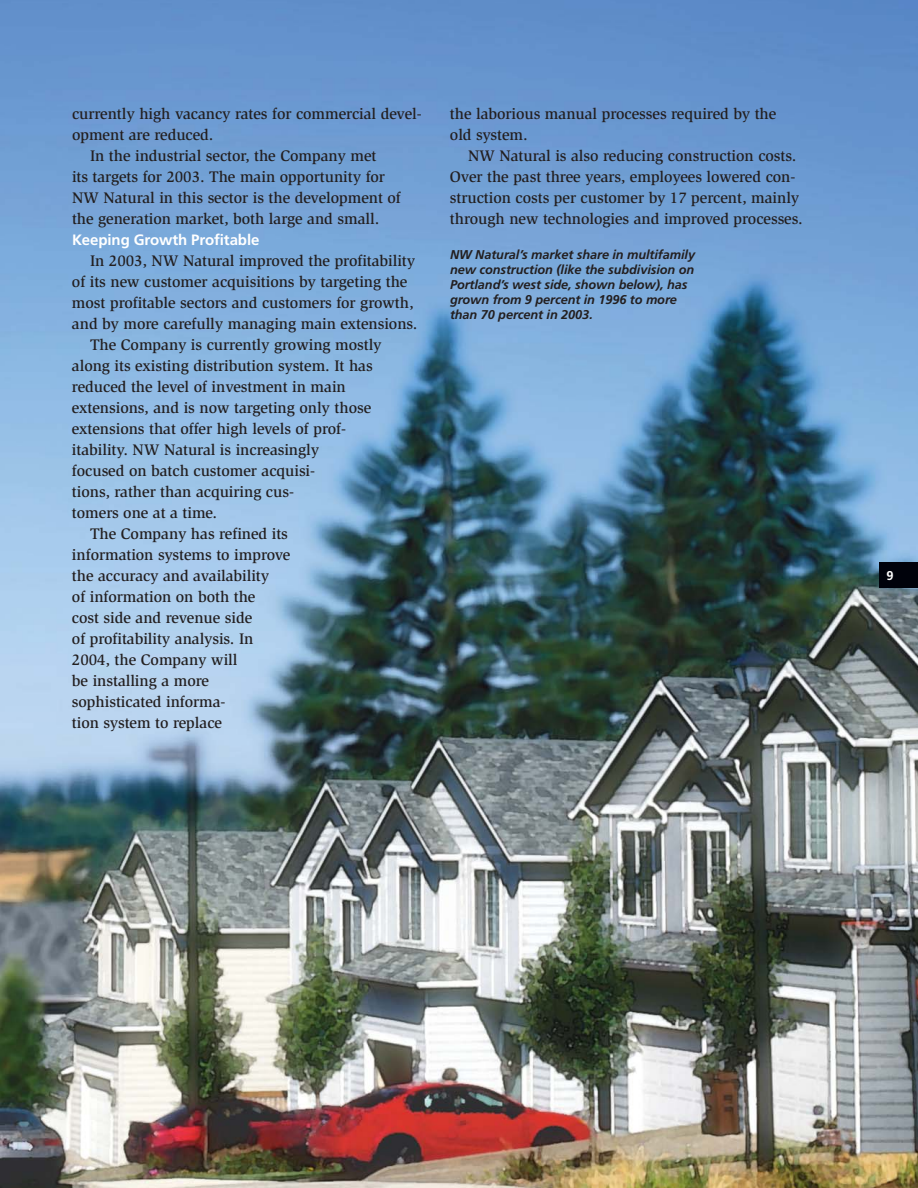
<style>
.page{position:relative;width:918px;height:1188px;background:#fff}
.page>*{position:absolute;margin:0;border:0;box-sizing:border-box;transform-origin:0 0}
.t1{font:500 15.75px/21px "Slimbach";letter-spacing:-.005em;color:#231f20}
.t2{font:700 15px "Frutiger";letter-spacing:-.005em;color:#fff}
.t3{font:italic 700 12.75px/15px "Frutiger";letter-spacing:-.005em;color:#231f20}
.t4{font:700 12.75px "Frutiger";color:#fff}
</style>
<div class="page">
<img style="left:0;top:0;width:918px;height:1188px">
<div style="left:879px;top:562px;width:39px;height:26px;background:#00020b"></div>
<p class="t1" style="left:72px;top:105px;width:351px">currently high vacancy rates for commercial devel-</p>
<p class="t1" style="left:72px;top:126px;width:143px">opment are reduced.</p>
<p class="t1" style="left:90px;top:147px;width:288px">In the industrial sector, the Company met</p>
<p class="t1" style="left:72px;top:168px;width:315px">its targets for 2003. The main opportunity for</p>
<p class="t1" style="left:72px;top:189px;width:330px">NW Natural in this sector is the development of</p>
<p class="t1" style="left:72px;top:210px;width:309px">the generation market, both large and small.</p>
<p class="t2" style="left:72px;top:234px;width:189px">Keeping Growth Profitable</p>
<p class="t1" style="left:90px;top:252px;width:327px">In 2003, NW Natural improved the profitability</p>
<p class="t1" style="left:72px;top:273px;width:337px">of its new customer acquisitions by targeting the</p>
<p class="t1" style="left:72px;top:294px;width:343px">most profitable sectors and customers for growth,</p>
<p class="t1" style="left:72px;top:315px;width:347px">and by more carefully managing main extensions.</p>
<p class="t1" style="left:90px;top:336px;width:293px">The Company is currently growing mostly</p>
<p class="t1" style="left:72px;top:357px;width:302px">along its existing distribution system. It has</p>
<p class="t1" style="left:72px;top:378px;width:275px">reduced the level of investment in main</p>
<p class="t1" style="left:72px;top:399px;width:301px">extensions, and is now targeting only those</p>
<p class="t1" style="left:72px;top:420px;width:276px">extensions that offer high levels of prof-</p>
<p class="t1" style="left:72px;top:441px;width:249px">itability. NW Natural is increasingly</p>
<p class="t1" style="left:72px;top:462px;width:245px">focused on batch customer acquisi-</p>
<p class="t1" style="left:72px;top:483px;width:224px">tions, rather than acquiring cus-</p>
<p class="t1" style="left:72px;top:504px;width:147px">tomers one at a time.</p>
<p class="t1" style="left:90px;top:525px;width:200px">The Company has refined its</p>
<p class="t1" style="left:72px;top:546px;width:220px">information systems to improve</p>
<p class="t1" style="left:72px;top:567px;width:199px">the accuracy and availability</p>
<p class="t1" style="left:72px;top:588px;width:185px">of information on both the</p>
<p class="t1" style="left:72px;top:609px;width:182px">cost side and revenue side</p>
<p class="t1" style="left:72px;top:630px;width:183px">of profitability analysis. In</p>
<p class="t1" style="left:72px;top:651px;width:167px">2004, the Company will</p>
<p class="t1" style="left:72px;top:672px;width:139px">be installing a more</p>
<p class="t1" style="left:72px;top:693px;width:155px">sophisticated informa-</p>
<p class="t1" style="left:72px;top:714px;width:152px">tion system to replace</p>
<p class="t1" style="left:450px;top:105px;width:328px">the laborious manual processes required by the old system.</p>
<p class="t1" style="left:450px;top:147px;width:354px;text-indent:18px">NW Natural is also reducing construction costs.<br>Over the past three years, employees lowered con&shy;struction costs per customer by 17 percent, mainly through new technologies and improved processes.</p>
<p class="t3" style="left:450px;top:248px;width:247px">NW Natural’s market share in multifamily new construction (like the subdivision on Portland’s west side, shown below), has grown from 9 percent in 1996 to more than 70 percent in 2003.</p>
<p class="t4" style="left:886px;top:570px;width:9px">9</p>
</div>
